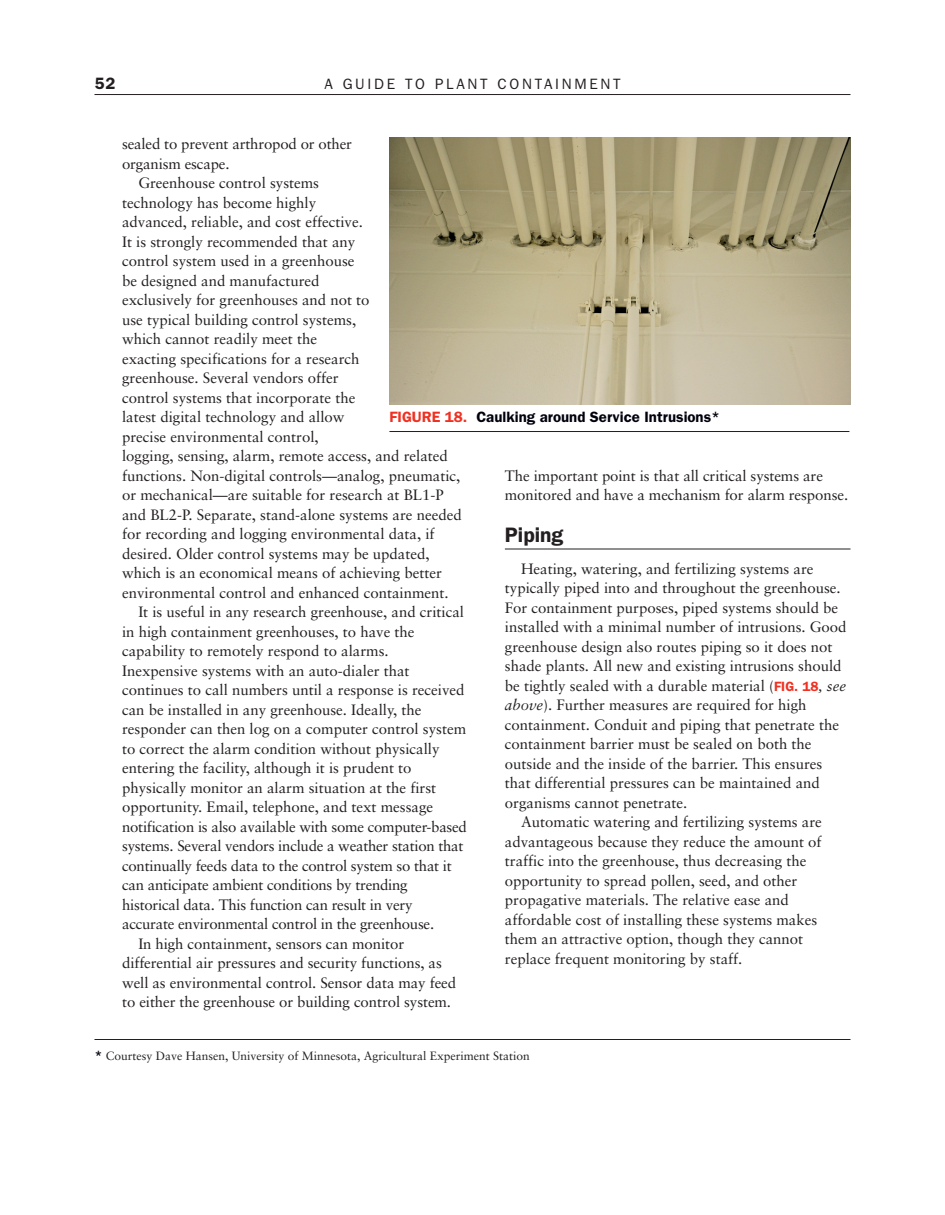
<style>
.page{position:relative;width:945px;height:1215px;background:#fff}
.page>*{position:absolute;margin:0;border:0;box-sizing:border-box;transform-origin:0 0}
.t1{font:600 21px "Franklin Gothic";color:#231f20}
.t2{font:600 16.5px "Franklin Gothic";color:#231f20}
.t3{font:15px/19.5px "Sabon";color:#231f20}
.t4{font:600 15px "Franklin Gothic";color:#00000d}
.t5{font:15px "Franklin Gothic";letter-spacing:.18em;color:#231f20}
.t6{font:12px "Sabon";color:#231f20}
.s1{color:#ef3122}
.s2{font-family:"Franklin Gothic";font-weight:600;font-size:13.5px;color:#ef3122}
.s3{font-style:italic}
.s4{font-family:"Franklin Gothic";font-weight:600;font-size:13.5px;color:#00000d}
</style>
<div class="page">
<hr style="left:94px;top:94px;width:756px;height:1px;background:#231f20">
<hr style="left:505px;top:549px;width:345px;height:1px;background:#231f20">
<hr style="left:94px;top:1039px;width:756px;height:1px;background:#231f20">
<img style="left:389px;top:138px;width:461px;height:266px">
<hr style="left:389px;top:431px;width:460px;height:1px;background:#231f20">
<p class="t2" style="left:94px;top:77px;width:22px">52</p>
<p class="t5" style="left:324px;top:79px;width:298px">A GUIDE TO PLANT CONTAINMENT</p>
<p class="t3" style="left:122px;top:135px;width:232px">sealed to prevent arthropod or other</p>
<p class="t3" style="left:122px;top:155px;width:109px">organism escape.</p>
<p class="t3" style="left:138px;top:174px;width:182px">Greenhouse control systems</p>
<p class="t3" style="left:122px;top:194px;width:196px">technology has become highly</p>
<p class="t3" style="left:122px;top:213px;width:242px">advanced, reliable, and cost effective.</p>
<p class="t3" style="left:122px;top:233px;width:235px">It is strongly recommended that any</p>
<p class="t3" style="left:122px;top:252px;width:234px">control system used in a greenhouse</p>
<p class="t3" style="left:122px;top:272px;width:199px">be designed and manufactured</p>
<p class="t3" style="left:122px;top:291px;width:249px">exclusively for greenhouses and not to</p>
<p class="t3" style="left:122px;top:311px;width:236px">use typical building control systems,</p>
<p class="t3" style="left:122px;top:330px;width:196px">which cannot readily meet the</p>
<p class="t3" style="left:122px;top:350px;width:239px">exacting specifications for a research</p>
<p class="t3" style="left:122px;top:369px;width:218px">greenhouse. Several vendors offer</p>
<p class="t3" style="left:122px;top:389px;width:235px">control systems that incorporate the</p>
<p class="t3" style="left:122px;top:408px;width:224px">latest digital technology and allow</p>
<p class="t3" style="left:122px;top:428px;width:198px">precise environmental control,</p>
<p class="t3" style="left:122px;top:447px;width:327px">logging, sensing, alarm, remote access, and related</p>
<p class="t3" style="left:122px;top:467px;width:340px">functions. Non-digital controls—analog, pneumatic,</p>
<p class="t3" style="left:122px;top:486px;width:323px">or mechanical—are suitable for research at BL1-P</p>
<p class="t3" style="left:122px;top:506px;width:341px">and BL2-P. Separate, stand-alone systems are needed</p>
<p class="t3" style="left:122px;top:525px;width:314px">for recording and logging environmental data, if</p>
<p class="t3" style="left:122px;top:545px;width:309px">desired. Older control systems may be updated,</p>
<p class="t3" style="left:122px;top:564px;width:321px">which is an economical means of achieving better</p>
<p class="t3" style="left:122px;top:584px;width:328px">environmental control and enhanced containment.</p>
<p class="t3" style="left:138px;top:603px;width:327px">It is useful in any research greenhouse, and critical</p>
<p class="t3" style="left:122px;top:623px;width:294px">in high containment greenhouses, to have the</p>
<p class="t3" style="left:122px;top:642px;width:268px">capability to remotely respond to alarms.</p>
<p class="t3" style="left:122px;top:662px;width:289px">Inexpensive systems with an auto-dialer that</p>
<p class="t3" style="left:122px;top:681px;width:344px">continues to call numbers until a response is received</p>
<p class="t3" style="left:122px;top:701px;width:301px">can be installed in any greenhouse. Ideally, the</p>
<p class="t3" style="left:122px;top:720px;width:346px">responder can then log on a computer control system</p>
<p class="t3" style="left:122px;top:740px;width:319px">to correct the alarm condition without physically</p>
<p class="t3" style="left:122px;top:759px;width:291px">entering the facility, although it is prudent to</p>
<p class="t3" style="left:122px;top:779px;width:316px">physically monitor an alarm situation at the first</p>
<p class="t3" style="left:122px;top:798px;width:313px">opportunity. Email, telephone, and text message</p>
<p class="t3" style="left:122px;top:818px;width:346px">notification is also available with some computer-based</p>
<p class="t3" style="left:122px;top:837px;width:343px">systems. Several vendors include a weather station that</p>
<p class="t3" style="left:122px;top:857px;width:331px">continually feeds data to the control system so that it</p>
<p class="t3" style="left:122px;top:876px;width:287px">can anticipate ambient conditions by trending</p>
<p class="t3" style="left:122px;top:896px;width:292px">historical data. This function can result in very</p>
<p class="t3" style="left:122px;top:915px;width:314px">accurate environmental control in the greenhouse.</p>
<p class="t3" style="left:138px;top:935px;width:267px">In high containment, sensors can monitor</p>
<p class="t3" style="left:122px;top:954px;width:321px">differential air pressures and security functions, as</p>
<p class="t3" style="left:122px;top:974px;width:336px">well as environmental control. Sensor data may feed</p>
<p class="t3" style="left:122px;top:993px;width:331px">to either the greenhouse or building control system.</p>
<p class="t4" style="left:389px;top:412px;width:332px"><span class="s1">FIGURE 18.</span> Caulking around Service Intrusions*</p>
<p class="t3" style="left:505px;top:467px;width:345px">The important point is that all critical systems are monitored and have a mechanism for alarm response.</p>
<h1 class="t1" style="left:505px;top:528px;width:60px">Piping</h1>
<p class="t3" style="left:521px;top:560px;width:294px">Heating, watering, and fertilizing systems are</p>
<p class="t3" style="left:505px;top:579px;width:337px">typically piped into and throughout the greenhouse.</p>
<p class="t3" style="left:505px;top:599px;width:335px">For containment purposes, piped systems should be</p>
<p class="t3" style="left:505px;top:618px;width:343px">installed with a minimal number of intrusions. Good</p>
<p class="t3" style="left:505px;top:638px;width:329px">greenhouse design also routes piping so it does not</p>
<p class="t3" style="left:505px;top:657px;width:338px">shade plants. All new and existing intrusions should</p>
<p class="t3" style="left:505px;top:677px;width:343px">be tightly sealed with a durable material (<span class="s2">FIG. 18</span><span class="s3">, see</span></p>
<p class="t3" style="left:505px;top:696px;width:303px"><span class="s3">above</span>). Further measures are required for high</p>
<p class="t3" style="left:505px;top:716px;width:336px">containment. Conduit and piping that penetrate the</p>
<p class="t3" style="left:505px;top:735px;width:308px">containment barrier must be sealed on both the</p>
<p class="t3" style="left:505px;top:755px;width:319px">outside and the inside of the barrier. This ensures</p>
<p class="t3" style="left:505px;top:774px;width:316px">that differential pressures can be maintained and</p>
<p class="t3" style="left:505px;top:794px;width:184px">organisms cannot penetrate.</p>
<p class="t3" style="left:521px;top:813px;width:302px">Automatic watering and fertilizing systems are</p>
<p class="t3" style="left:505px;top:833px;width:318px">advantageous because they reduce the amount of</p>
<p class="t3" style="left:505px;top:852px;width:303px">traffic into the greenhouse, thus decreasing the</p>
<p class="t3" style="left:505px;top:872px;width:294px">opportunity to spread pollen, seed, and other</p>
<p class="t3" style="left:505px;top:891px;width:286px">propagative materials. The relative ease and</p>
<p class="t3" style="left:505px;top:911px;width:314px">affordable cost of installing these systems makes</p>
<p class="t3" style="left:505px;top:930px;width:300px">them an attractive option, though they cannot</p>
<p class="t3" style="left:505px;top:950px;width:239px">replace frequent monitoring by staff.</p>
<p class="t6" style="left:94px;top:1050px;width:437px"><span class="s4">*</span> Courtesy Dave Hansen, University of Minnesota, Agricultural Experiment Station</p>
</div>
